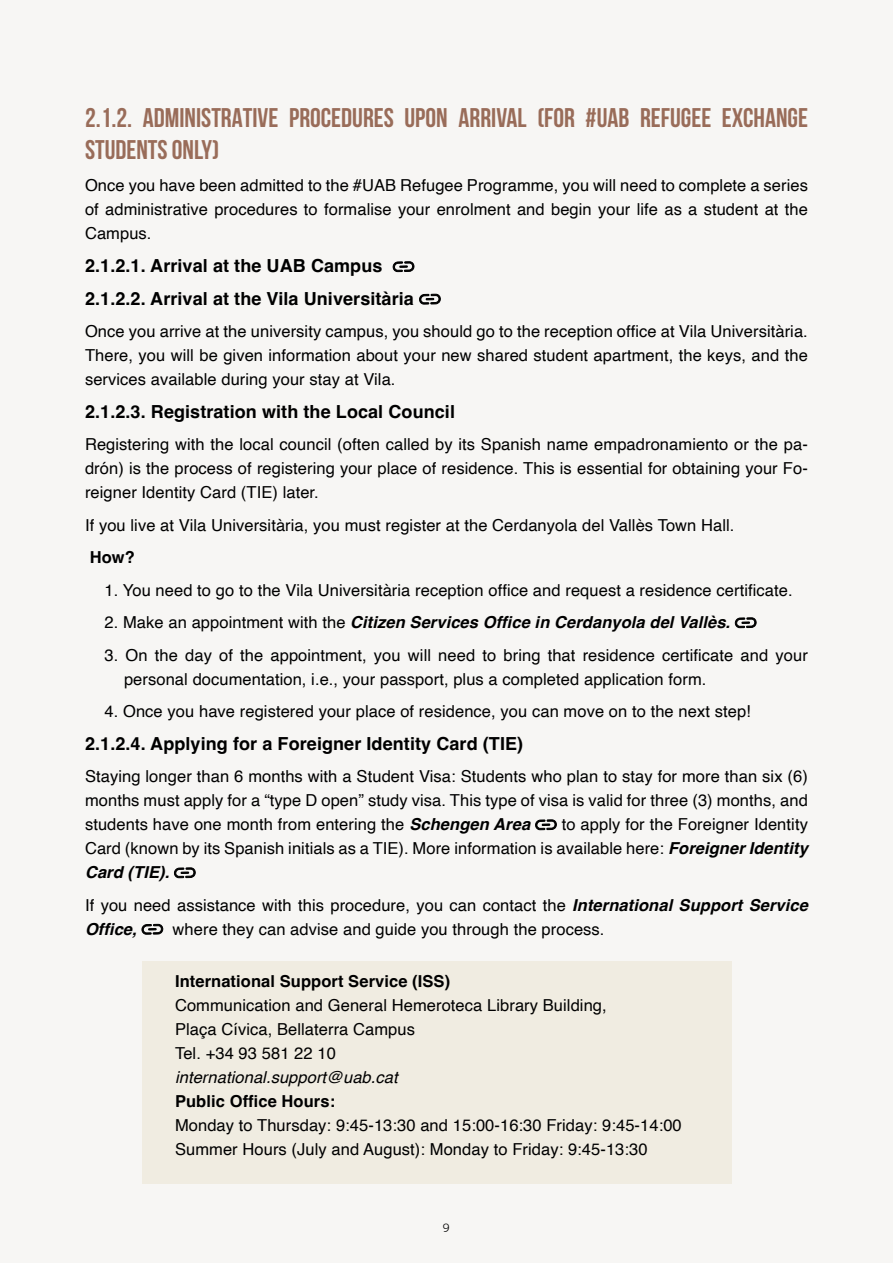
<style>
.page{position:relative;width:893px;height:1263px;background:#f7f6f4}
.page>*{position:absolute;margin:0;border:0;box-sizing:border-box;transform-origin:0 0}
.t1{font:700 27px/32.4px "Bebas Neue";color:#996c59}
.t2{font:700 18px/32.5px "Helvetica";letter-spacing:.005em;color:#000}
.t3{font:16.5px/24px "Helvetica";letter-spacing:.005em;color:#000;text-align:justify}
.t4{font:italic 700 16.5px "Helvetica";letter-spacing:.005em;color:#000}
.t5{font:700 16.5px "Helvetica";letter-spacing:.005em;color:#000}
.t6{font:italic 16.5px "Helvetica";letter-spacing:.005em;color:#000}
.t7{font:200 13.5px "Sono";color:#000}
.s1{font-weight:400;font-style:normal}
.s2{font-weight:700;font-style:italic}
</style>
<div class="page">
<div style="left:142px;top:961px;width:590px;height:222px;background:#f0ece1"></div>
<svg style="left:392px;top:261px;width:22px;height:11px"></svg>
<svg style="left:419px;top:293px;width:22px;height:12px"></svg>
<svg style="left:734px;top:617px;width:22px;height:11px"></svg>
<svg style="left:535px;top:819px;width:22px;height:11px"></svg>
<svg style="left:174px;top:867px;width:22px;height:11px"></svg>
<svg style="left:141px;top:923px;width:22px;height:12px"></svg>
<h1 class="t1" style="left:85px;top:101px;width:724px">2.1.2. ADMINISTRATIVE PROCEDURES UPON ARRIVAL (FOR #UAB REFUGEE EXCHANGE<br>STUDENTS ONLY)</h1>
<p class="t3" style="left:85px;top:174px;width:724px">Once you have been admitted to the #UAB Refugee Programme, you will need to complete a series of administrative procedures to formalise your enrolment and begin your life as a student at the Campus.</p>
<p class="t2" style="left:85px;top:251px;width:330px">2.1.2.1. Arrival at the UAB Campus<br>2.1.2.2. Arrival at the Vila Universitària</p>
<p class="t3" style="left:85px;top:320px;width:724px">Once you arrive at the university campus, you should go to the reception office at Vila Universitària.<br>There, you will be given information about your new shared student apartment, the keys, and the services available during your stay at Vila.</p>
<p class="t2" style="left:85px;top:397px;width:371px">2.1.2.3. Registration with the Local Council</p>
<p class="t3" style="left:85px;top:433px;width:724px">Registering with the local council (often called by its Spanish name empadronamiento or the pa&shy;drón) is the process of registering your place of residence. This is essential for obtaining your Fo&shy;reigner Identity Card (TIE) later.</p>
<p class="t3" style="left:85px;top:513px;width:651px">If you live at Vila Universitària, you must register at the Cerdanyola del Vallès Town Hall.</p>
<p class="t5" style="left:90px;top:547px;width:47px">How?</p>
<p class="t3" style="left:105px;top:578px;width:689px">1. You need to go to the Vila Universitària reception office and request a residence certificate.</p>
<p class="t4" style="left:105px;top:612px;width:627px"><span class="s1">2. Make an appointment with the</span> Citizen Services Office in Cerdanyola del Vallès.</p>
<p class="t3" style="left:124px;top:643px;width:685px;text-indent:-20px">3. On the day of the appointment, you will need to bring that residence certificate and your personal documentation, i.e., your passport, plus a completed application form.</p>
<p class="t3" style="left:105px;top:700px;width:648px">4. Once you have registered your place of residence, you can move on to the next step!</p>
<p class="t2" style="left:85px;top:729px;width:440px">2.1.2.4. Applying for a Foreigner Identity Card (TIE)</p>
<p class="t3" style="left:85px;top:765px;width:724px">Staying longer than 6 months with a Student Visa: Students who plan to stay for more than six (6) months must apply for a “type D open” study visa. This type of visa is valid for three (3) months, and students have one month from entering the <span class="s2">Schengen Area</span></p>
<p class="t3" style="left:85px;top:813px;width:724px;text-indent:477px">to apply for the Foreigner Identity Card (known by its Spanish initials as a TIE). More information is available here: <span class="s2">Foreigner Identity Card (TIE).</span></p>
<p class="t3" style="left:85px;top:893px;width:724px">If you need assistance with this procedure, you can contact the <span class="s2">International Support Service<br>Office,</span></p>
<p class="t3" style="left:173px;top:917px;width:433px">where they can advise and guide you through the process.</p>
<p class="t5" style="left:175px;top:971px;width:277px">International Support Service (ISS)</p>
<p class="t3" style="left:175px;top:994px;width:433px;text-align:left">Communication and General Hemeroteca Library Building,<br>Plaça Cívica, Bellaterra Campus<br>Tel. +34 93 581 22 10</p>
<p class="t6" style="left:175px;top:1064px;width:224px">international.support@uab.cat</p>
<p class="t5" style="left:175px;top:1091px;width:162px">Public Office Hours:</p>
<p class="t3" style="left:175px;top:1114px;width:508px">Monday to Thursday: 9:45-13:30 and 15:00-16:30 Friday: 9:45-14:00<br>Summer Hours (July and August): Monday to Friday: 9:45-13:30</p>
<p class="t7" style="left:442px;top:1218px;width:10px">9</p>
</div>
